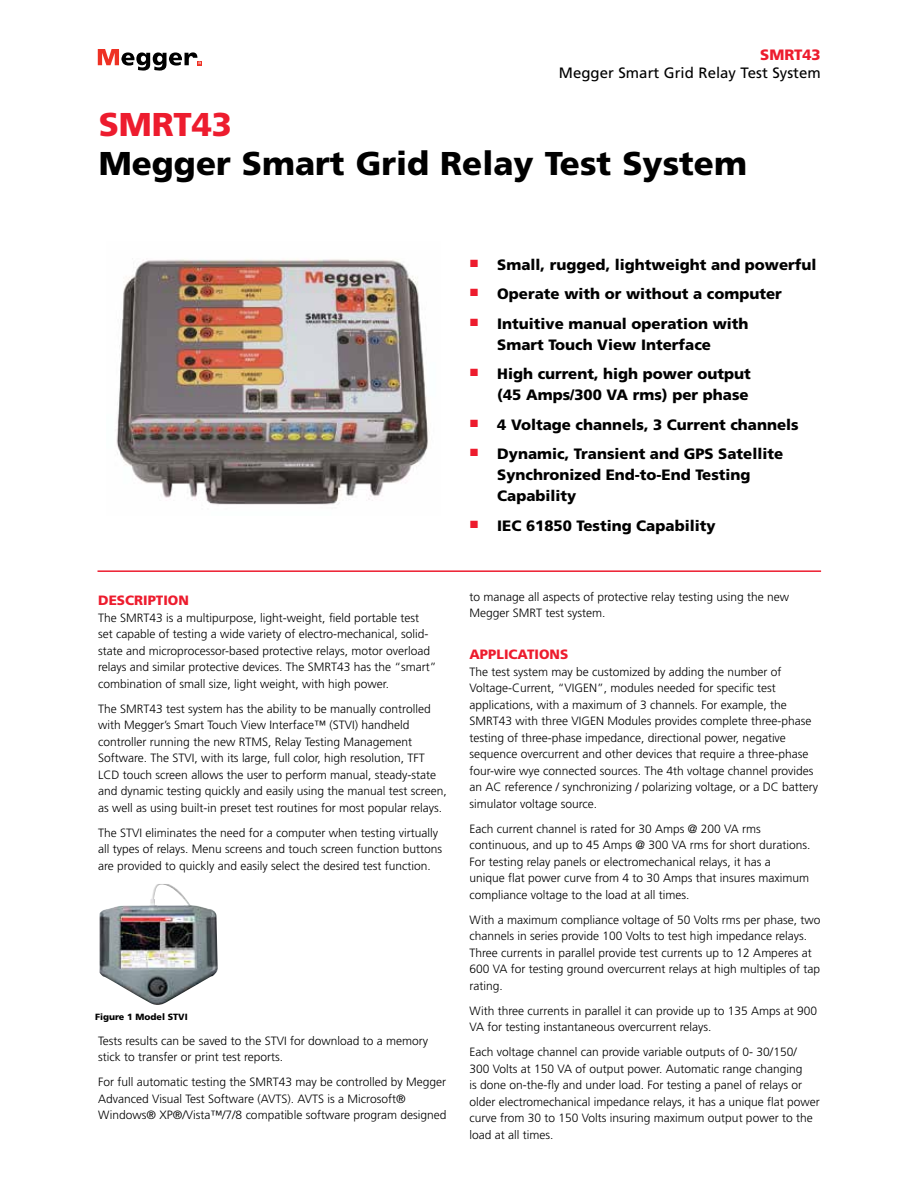
<style>
.page{position:relative;width:918px;height:1188px;background:#fff}
.page>*{position:absolute;margin:0;border:0;box-sizing:border-box;transform-origin:0 0}
.t1{font:900 33px "Frutiger LT Std";color:#000}
.t2{font:900 33px "Frutiger LT Std";color:#ed1c2e}
.t3{font:900 15px/21px "Frutiger LT Std";color:#000}
.t4{font:15px "Frutiger LT Std";color:#000}
.t5{font:900 15px "Frutiger LT Std";color:#ed1c2e}
.t6{font:900 13.5px "Frutiger LT Std";color:#ed1c2e}
.t7{font:300 12px/16.5px "Frutiger LT Std";color:#000}
.t8{font:900 9px "Frutiger LT Std";color:#000}
</style>
<div class="page">
<svg style="left:98px;top:49px;width:104px;height:22px"></svg>
<hr style="left:98px;top:570px;width:723px;height:2px;background:#ed1c2e">
<img style="left:100px;top:884px;width:118px;height:121px">
<img style="left:116px;top:258px;width:313px;height:247px">
<p class="t5" style="left:760px;top:46px;width:62px">SMRT43</p>
<p class="t4" style="left:559px;top:64px;width:263px">Megger Smart Grid Relay Test System</p>
<h1 class="t2" style="left:99px;top:104px;width:135px">SMRT43</h1>
<h1 class="t1" style="left:99px;top:143px;width:650px">Megger Smart Grid Relay Test System</h1>
<p class="t6" style="left:98px;top:592px;width:92px">DESCRIPTION</p>
<p class="t7" style="left:98px;top:609px;width:340px">The SMRT43 is a multipurpose, light-weight, field portable test set capable of testing a wide variety of electro-mechanical, solid&shy;state and microprocessor-based protective relays, motor overload relays and similar protective devices. The SMRT43 has the “smart” combination of small size, light weight, with high power.</p>
<p class="t7" style="left:98px;top:700px;width:350px">The SMRT43 test system has the ability to be manually controlled with Megger’s Smart Touch View Interface™ (STVI) handheld controller running the new RTMS, Relay Testing Management Software. The STVI, with its large, full color, high resolution, TFT LCD touch screen allows the user to perform manual, steady-state and dynamic testing quickly and easily using the manual test screen, as well as using built-in preset test routines for most popular relays.</p>
<p class="t7" style="left:98px;top:824px;width:346px">The STVI eliminates the need for a computer when testing virtually all types of relays. Menu screens and touch screen function buttons are provided to quickly and easily select the desired test function.</p>
<p class="t8" style="left:95px;top:1011px;width:94px">Figure 1 Model STVI</p>
<p class="t7" style="left:98px;top:1033px;width:331px">Tests results can be saved to the STVI for download to a memory stick to transfer or print test reports.</p>
<p class="t7" style="left:98px;top:1074px;width:350px">For full automatic testing the SMRT43 may be controlled by Megger<br>Advanced Visual Test Software (AVTS). AVTS is a Microsoft®<br>Windows® XP®/Vista™/7/8 compatible software program designed</p>
<p class="t3" style="left:470px;top:254px;width:348px"><sup>■</sup> Small, rugged, lightweight and powerful</p>
<p class="t3" style="left:470px;top:283px;width:313px"><sup>■</sup> Operate with or without a computer</p>
<p class="t3" style="left:497px;top:313px;width:253px;text-indent:-27px"><sup>■</sup> Intuitive manual operation with<br>Smart Touch View Interface</p>
<p class="t3" style="left:470px;top:363px;width:282px;text-align:right"><sup>■</sup> High current, high power output (45 Amps/300 VA rms) per phase</p>
<p class="t3" style="left:470px;top:414px;width:330px"><sup>■</sup> 4 Voltage channels, 3 Current channels</p>
<p class="t3" style="left:497px;top:443px;width:288px;text-indent:-27px"><sup>■</sup> Dynamic, Transient and GPS Satellite<br>Synchronized End-to-End Testing<br>Capability</p>
<p class="t3" style="left:470px;top:515px;width:247px"><sup>■</sup> IEC 61850 Testing Capability</p>
<p class="t7" style="left:469px;top:589px;width:321px">to manage all aspects of protective relay testing using the new<br>Megger SMRT test system.</p>
<p class="t6" style="left:469px;top:646px;width:100px">APPLICATIONS</p>
<p class="t7" style="left:469px;top:663px;width:350px">The test system may be customized by adding the number of Voltage-Current, “VIGEN”, modules needed for specific test applications, with a maximum of 3 channels. For example, the SMRT43 with three VIGEN Modules provides complete three-phase testing of three-phase impedance, directional power, negative sequence overcurrent and other devices that require a three-phase four-wire wye connected sources. The 4th voltage channel provides an AC reference / synchronizing / polarizing voltage, or a DC battery simulator voltage source.</p>
<p class="t7" style="left:469px;top:820px;width:343px">Each current channel is rated for 30 Amps @ 200 VA rms continuous, and up to 45 Amps @ 300 VA rms for short durations.<br>For testing relay panels or electromechanical relays, it has a<br>unique flat power curve from 4 to 30 Amps that insures maximum compliance voltage to the load at all times.</p>
<p class="t7" style="left:469px;top:911px;width:352px">With a maximum compliance voltage of 50 Volts rms per phase, two channels in series provide 100 Volts to test high impedance relays.<br>Three currents in parallel provide test currents up to 12 Amperes at 600 VA for testing ground overcurrent relays at high multiples of tap rating.</p>
<p class="t7" style="left:469px;top:1002px;width:349px">With three currents in parallel it can provide up to 135 Amps at 900<br>VA for testing instantaneous overcurrent relays.</p>
<p class="t7" style="left:469px;top:1044px;width:352px">Each voltage channel can provide variable outputs of 0- 30/150/<br>300 Volts at 150 VA of output power. Automatic range changing<br>is done on-the-fly and under load. For testing a panel of relays or older electromechanical impedance relays, it has a unique flat power curve from 30 to 150 Volts insuring maximum output power to the load at all times.</p>
</div>
